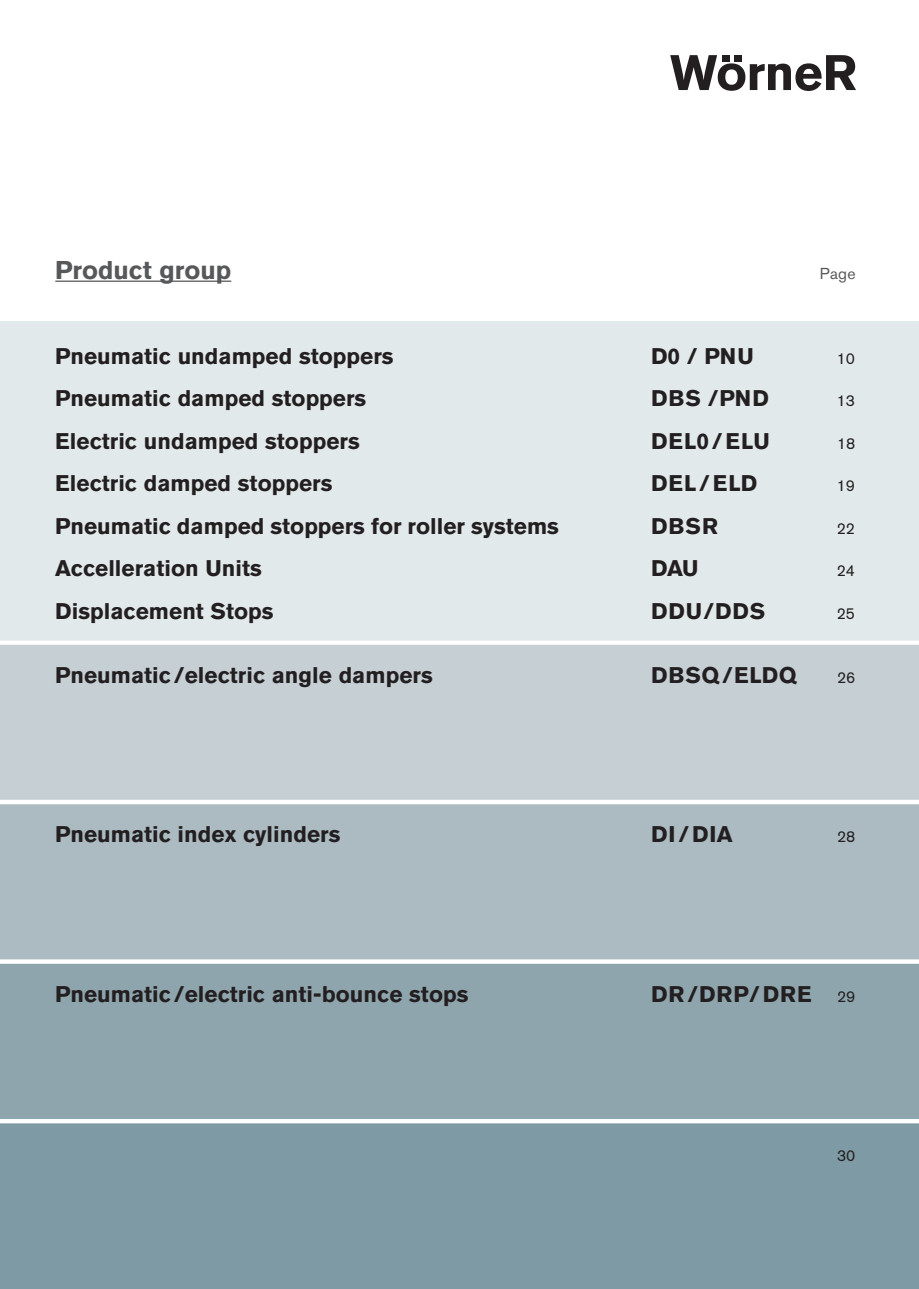
<style>
.page{position:relative;width:919px;height:1289px;background:#fff}
.page>*{position:absolute;margin:0;border:0;box-sizing:border-box;transform-origin:0 0}
.t1{font:700 25.5px "Akzidenz Grotesk BE";color:#57585a}
.t2{font:700 22.5px "Akzidenz Grotesk BE";color:#231f20}
.t3{font:700 22.5px "Akzidenz Grotesk BE";letter-spacing:.035em;color:#231f20}
.t4{font:15.75px "Akzidenz Grotesk BE";letter-spacing:-.01em;color:#231f20}
.t5{font:15.75px "Akzidenz Grotesk BE";color:#57585a}
.s1{font-weight:400;font-size:15.75px}
</style>
<div class="page">
<div style="left:0;top:321px;width:918px;height:319px;background:#e2e9ea"></div>
<div style="left:0;top:640px;width:918px;height:159px;background:#c5cfd4"></div>
<div style="left:0;top:799px;width:918px;height:160px;background:#abbbc1"></div>
<div style="left:0;top:959px;width:918px;height:159px;background:#8fa5ad"></div>
<div style="left:0;top:1118px;width:918px;height:170px;background:#7e9aa4"></div>
<svg style="left:0;top:640px;width:918px;height:4px;background:#fafbfb"></svg>
<div style="left:0;top:1118px;width:918px;height:5px;background:#fff"></div>
<div style="left:0;top:799px;width:918px;height:5px;background:#fff"></div>
<svg style="left:0;top:959px;width:918px;height:4px;background:#f6f8f8"></svg>
<svg style="left:670px;top:55px;width:186px;height:36px"></svg>
<hr style="left:55px;top:280px;width:176px;height:2px;background:#57585a">
<p class="t1" style="left:55px;top:255px;width:177px">Product group</p>
<p class="t5" style="left:819px;top:264px;width:37px">Page</p>
<p class="t2" style="left:55px;top:343px;width:340px">Pneumatic undamped stoppers</p>
<p class="t2" style="left:651px;top:343px;width:104px">D0 / PNU</p>
<p class="t4" style="left:836px;top:349px;width:20px">10</p>
<p class="t2" style="left:55px;top:385px;width:312px">Pneumatic damped stoppers</p>
<p class="t2" style="left:651px;top:385px;width:119px">DBS /PND</p>
<p class="t4" style="left:836px;top:391px;width:20px">13</p>
<p class="t2" style="left:55px;top:428px;width:306px">Electric undamped stoppers</p>
<p class="t2" style="left:651px;top:428px;width:120px">DEL0/ELU</p>
<p class="t4" style="left:837px;top:434px;width:20px">18</p>
<p class="t2" style="left:55px;top:470px;width:278px">Electric damped stoppers</p>
<p class="t2" style="left:651px;top:470px;width:107px">DEL/ELD</p>
<p class="t4" style="left:836px;top:476px;width:20px">19</p>
<p class="t2" style="left:55px;top:513px;width:505px">Pneumatic damped stoppers for roller systems</p>
<p class="t2" style="left:651px;top:513px;width:68px">DBSR</p>
<p class="t4" style="left:836px;top:519px;width:20px">22</p>
<p class="t2" style="left:55px;top:555px;width:208px">Accelleration Units</p>
<p class="t2" style="left:651px;top:555px;width:49px">DAU</p>
<p class="t4" style="left:836px;top:561px;width:20px">24</p>
<p class="t2" style="left:55px;top:598px;width:220px">Displacement Stops</p>
<p class="t2" style="left:651px;top:598px;width:116px">DDU/DDS</p>
<p class="t4" style="left:836px;top:604px;width:20px">25</p>
<p class="t2" style="left:55px;top:662px;width:379px">Pneumatic/electric angle dampers</p>
<p class="t3" style="left:651px;top:662px;width:147px">DBSQ/ELDQ</p>
<p class="t4" style="left:837px;top:668px;width:20px">26</p>
<p class="t2" style="left:55px;top:821px;width:287px">Pneumatic index cylinders</p>
<p class="t2" style="left:651px;top:821px;width:83px">DI/DIA</p>
<p class="t4" style="left:837px;top:827px;width:20px">28</p>
<p class="t2" style="left:55px;top:981px;width:414px">Pneumatic/electric anti-bounce stops</p>
<p class="t2" style="left:651px;top:981px;width:206px">DR/DRP/DRE <span class="s1">29</span></p>
<p class="t4" style="left:837px;top:1146px;width:20px">30</p>
</div>
